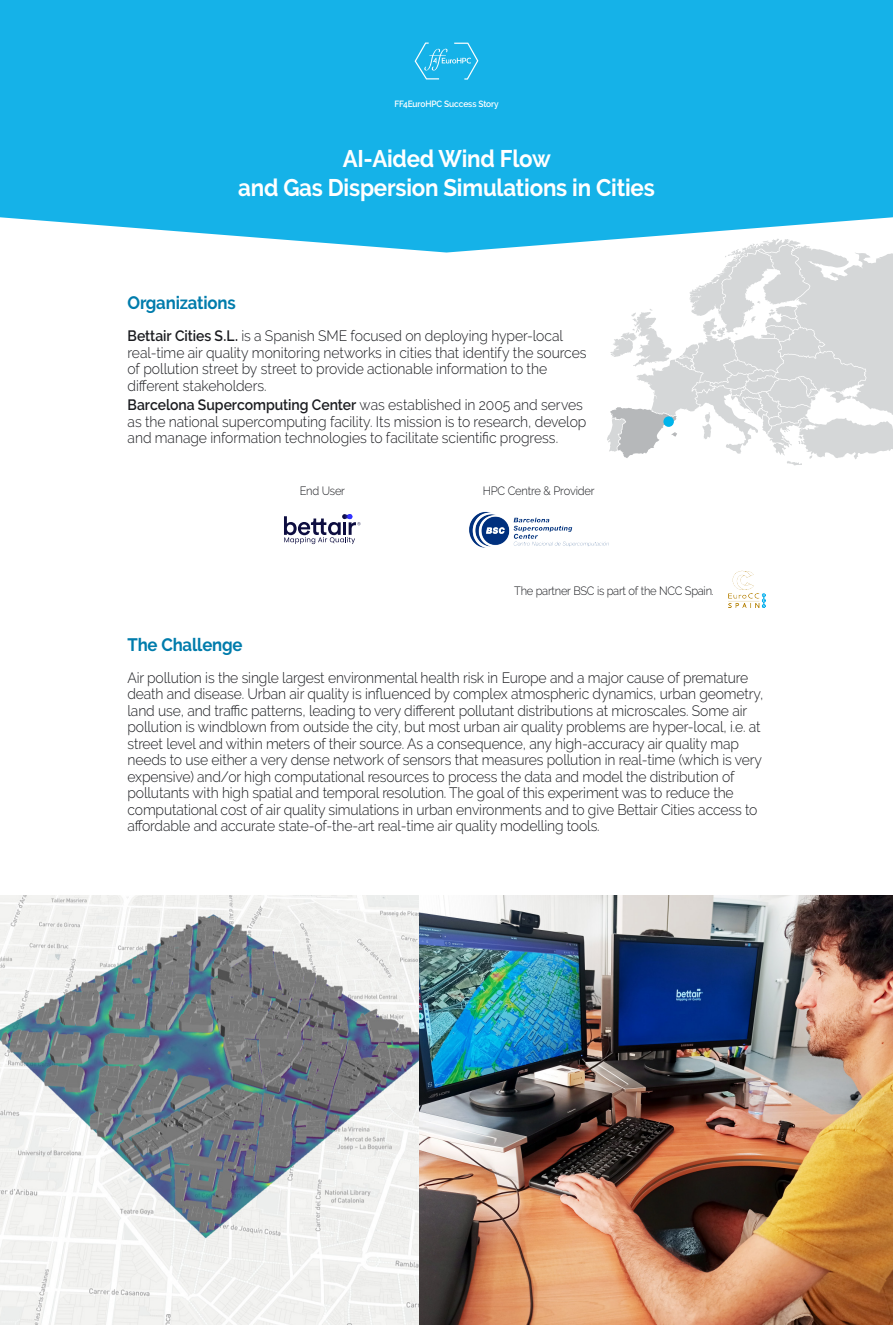
<style>
.page{position:relative;width:893px;height:1325px;background:#fff}
.page>*{position:absolute;margin:0;border:0;box-sizing:border-box;transform-origin:0 0}
.t1{font:700 24px/28.8px "Raleway";letter-spacing:-.01em;color:#fff;text-align:center;scale:.93 1}
.t2{font:700 18px "Raleway";letter-spacing:-.01em;color:#007cac;scale:.93 1}
.t3{font:300 15px/16.5px "Raleway";letter-spacing:-.01em;color:#1b1c20;scale:.93 1}
.t4{font:300 12px "Raleway";letter-spacing:-.025em;color:#1b1c20;scale:.93 1}
.t5{font:600 9px "Raleway";letter-spacing:-.01em;color:#fff;scale:.93 1}
.s1{font-weight:600}
</style>
<div class="page">
<div style="left:0;top:0;width:893px;height:252px;background:#15b2e8"></div>
<svg style="left:415px;top:43px;width:63px;height:37px;background:#30baea"></svg>
<img style="left:728px;top:570px;width:37px;height:37px">
<img style="left:469px;top:511px;width:140px;height:37px">
<svg style="left:284px;top:514px;width:76px;height:30px"></svg>
<svg style="left:607px;top:239px;width:286px;height:226px"></svg>
<div style="left:663px;top:416px;width:11px;height:11px;background:#00b4eb;border-radius:50%"></div>
<img style="left:0;top:895px;width:419px;height:430px">
<img style="left:419px;top:895px;width:474px;height:430px">
<p class="t5" style="left:394px;top:99px;width:114px">FF4EuroHPC Success Story</p>
<h1 class="t1" style="left:238px;top:145px;width:449px">AI-Aided Wind Flow<br>and Gas Dispersion Simulations in Cities</h1>
<p class="t2" style="left:128px;top:292px;width:118px">Organizations</p>
<p class="t3" style="left:128px;top:328px;width:495px"><span class="s1">Bettair Cities S.L.</span> is a Spanish SME focused on deploying hyper-local real-time air quality monitoring networks in cities that identify the sources of pollution street by street to provide actionable information to the different stakeholders.</p>
<p class="t3" style="left:128px;top:397px;width:495px"><span class="s1">Barcelona Supercomputing Center</span> was established in 2005 and serves as the national supercomputing facility. Its mission is to research, develop and manage information technologies to facilitate scientific progress.</p>
<p class="t4" style="left:300px;top:484px;width:50px">End User</p>
<p class="t4" style="left:483px;top:484px;width:122px">HPC Centre &amp; Provider</p>
<p class="t2" style="left:128px;top:634px;width:125px">The Challenge</p>
<p class="t4" style="left:514px;top:583px;width:216px">The partner BSC is part of the NCC Spain.</p>
<p class="t3" style="left:128px;top:669px;width:685px">Air pollution is the single largest environmental health risk in Europe and a major cause of premature death and disease. Urban air quality is influenced by complex atmospheric dynamics, urban geometry, land use, and traffic patterns, leading to very different pollutant distributions at microscales. Some air pollution is windblown from outside the city, but most urban air quality problems are hyper-local, i.e. at street level and within meters of their source. As a consequence, any high-accuracy air quality map needs to use either a very dense network of sensors that measures pollution in real-time (which is very expensive) and/or high computational resources to process the data and model the distribution of pollutants with high spatial and temporal resolution. The goal of this experiment was to reduce the computational cost of air quality simulations in urban environments and to give Bettair Cities access to affordable and accurate state-of-the-art real-time air quality modelling tools.</p>
</div>
